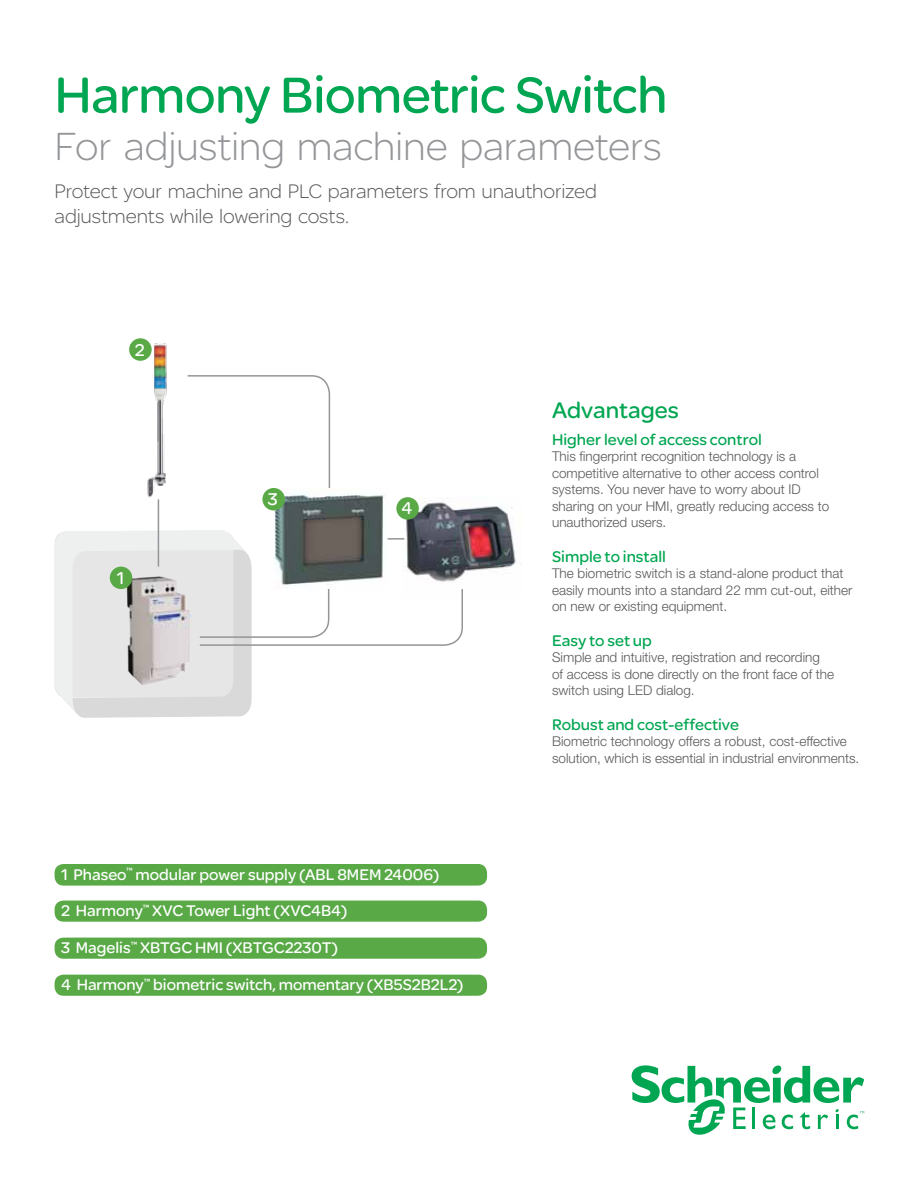
<style>
.page{position:relative;width:918px;height:1188px;background:#fff}
.page>*{position:absolute;margin:0;border:0;box-sizing:border-box;transform-origin:0 0}
.t1{font:54px "SE Optimist";letter-spacing:-.015em;color:#00a651}
.t2{font:300 42px "SE Optimist";letter-spacing:-.005em;color:#939598}
.t3{font:24px "SE Optimist";color:#00a651}
.t4{font:300 21px/25.2px "SE Optimist";letter-spacing:-.005em;color:#58595b}
.t5{font:18.15px "SE Optimist";color:#fff}
.t6{font:16.5px "SE Optimist";color:#fff}
.t7{font:16.5px "SE Optimist";color:#00a651}
.t8{font:300 13.5px/16.5px "Helvetica Neue LT Std";color:#58595b}
</style>
<div class="page">
<img style="left:406px;top:497px;width:116px;height:77px">
<svg style="left:632px;top:1065px;width:232px;height:70px"></svg>
<div style="left:396px;top:497px;width:23px;height:23px;background:#59aa47;border-radius:50%"></div>
<img style="left:146px;top:343px;width:21px;height:160px">
<div style="left:129px;top:338px;width:23px;height:23px;background:#59aa47;border-radius:50%"></div>
<div style="left:55px;top:864px;width:432px;height:22px;background:#59aa47;border-radius:9px"></div>
<div style="left:55px;top:901px;width:432px;height:21px;background:#59aa47;border-radius:9px"></div>
<div style="left:55px;top:938px;width:432px;height:21px;background:#59aa47;border-radius:9px"></div>
<div style="left:55px;top:975px;width:432px;height:21px;background:#59aa47;border-radius:9px"></div>
<img style="left:268px;top:489px;width:117px;height:41px">
<div style="left:262px;top:488px;width:23px;height:22px;background:#59aa47;border-radius:50%"></div>
<svg style="left:187px;top:375px;width:144px;height:114px"></svg>
<svg style="left:54px;top:530px;width:410px;height:188px"></svg>
<hr style="left:158px;top:499px;width:1px;height:68px;background:#939598">
<h1 class="t1" style="left:55px;top:57px;width:614px">Harmony Biometric Switch</h1>
<h2 class="t2" style="left:55px;top:118px;width:609px">For adjusting machine parameters</h2>
<h3 class="t4" style="left:55px;top:178px;width:544px">Protect your machine and PLC parameters from unauthorized adjustments while lowering costs.</h3>
<h3 class="t5" style="left:135px;top:337px;width:11px">2</h3>
<h3 class="t5" style="left:117px;top:565px;width:9px">1</h3>
<h3 class="t5" style="left:268px;top:487px;width:11px">3</h3>
<h3 class="t5" style="left:401px;top:496px;width:12px">4</h3>
<p class="t6" style="left:61px;top:863px;width:379px">1 Phaseo<sup>™</sup> modular power supply (ABL 8MEM 24006)</p>
<p class="t6" style="left:61px;top:899px;width:287px">2 Harmony<sup>™</sup> XVC Tower Light (XVC4B4)</p>
<p class="t6" style="left:61px;top:936px;width:278px">3 Magelis<sup>™</sup> XBTGC HMI (XBTGC2230T)</p>
<p class="t6" style="left:61px;top:973px;width:404px">4 Harmony<sup>™</sup> biometric switch, momentary (XB5S2B2L2)</p>
<h3 class="t3" style="left:552px;top:394px;width:128px">Advantages</h3>
<p class="t7" style="left:552px;top:428px;width:211px">Higher level of access control</p>
<p class="t8" style="left:552px;top:448px;width:279px">This fingerprint recognition technology is a competitive alternative to other access control systems. You never have to worry about ID sharing on your HMI, greatly reducing access to unauthorized users.</p>
<p class="t7" style="left:552px;top:545px;width:115px">Simple to install</p>
<p class="t8" style="left:552px;top:565px;width:302px">The biometric switch is a stand-alone product that easily mounts into a standard 22 mm cut-out, either on new or existing equipment.</p>
<p class="t7" style="left:552px;top:629px;width:101px">Easy to set up</p>
<p class="t8" style="left:552px;top:649px;width:284px">Simple and intuitive, registration and recording of access is done directly on the front face of the switch using LED dialog.</p>
<p class="t7" style="left:552px;top:713px;width:188px">Robust and cost-effective</p>
<p class="t8" style="left:552px;top:733px;width:309px">Biometric technology offers a robust, cost-effective solution, which is essential in industrial environments.</p>
</div>
